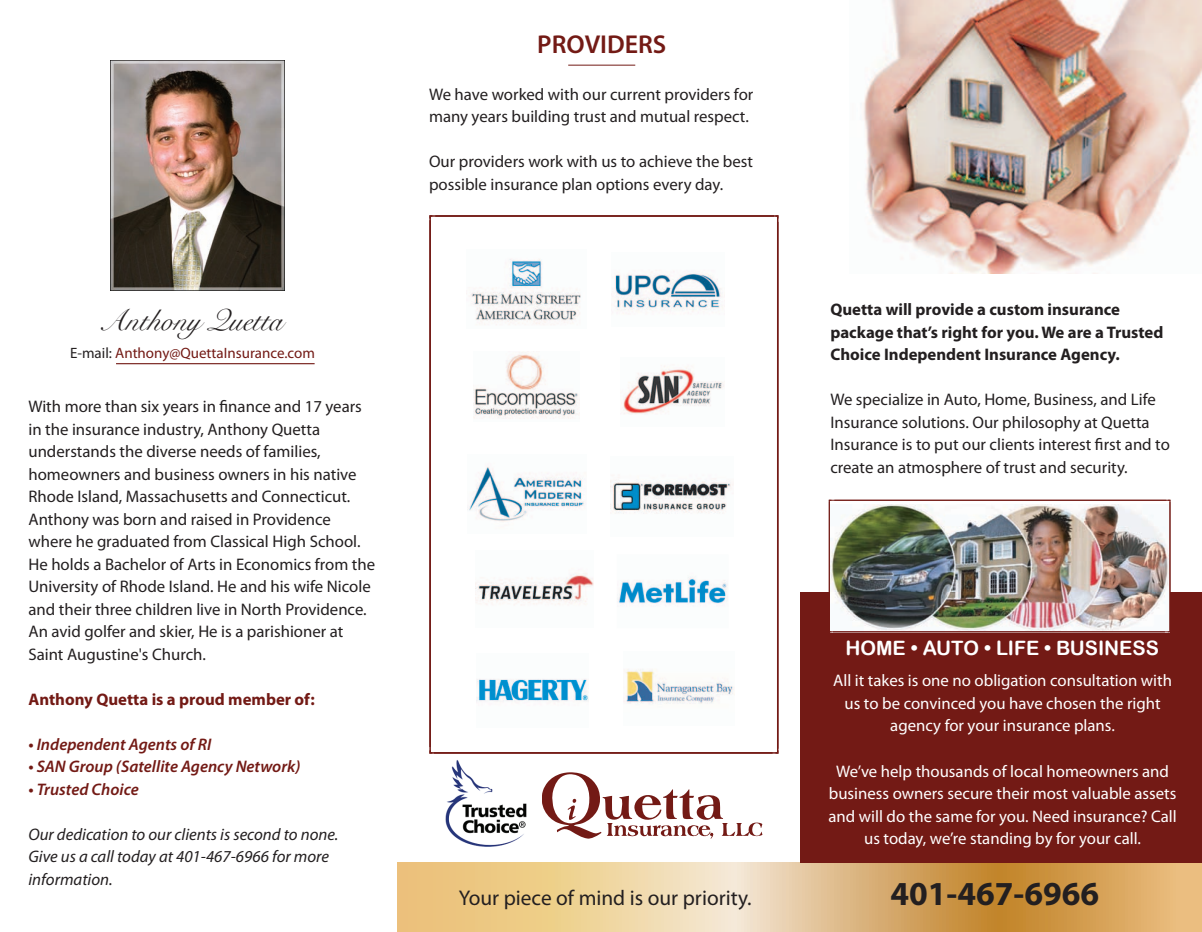
<style>
.page{position:relative;width:1202px;height:932px;background:#fff}
.page>*{position:absolute;margin:0;border:0;box-sizing:border-box;transform-origin:0 0}
.t1{font:700 33.75px "Myriad Pro";color:#231f20}
.t2{font:29.7px "Snell Roundhand";color:#231f20}
.t3{font:600 25.95px "Myriad Pro";color:#731a15}
.t4{font:21.3px "Myriad Pro";color:#231f20}
.t5{font:19.8px "Arial Rounded MT Bold";color:#fff}
.t6{font:16.8px/22.5px "Myriad Pro";color:#231f20}
.t7{font:16.8px/22.5px "Myriad Pro";color:#fff;text-align:center}
.t8{font:700 16.8px/22.5px "Myriad Pro";color:#231f20}
.t9{font:italic 16.8px/22.5px "Myriad Pro";color:#231f20}
.t10{font:italic 600 16.8px "Myriad Pro";color:#731a15}
.t11{font:700 16.8px "Myriad Pro";color:#731a15}
.t12{font:15px "Myriad Pro";color:#731a15}
.s1{color:#231f20}
</style>
<div class="page">
<svg style="left:397px;top:862px;width:805px;height:70px;background:#e2bc80"></svg>
<svg style="left:774px;top:748px;width:5px;height:6px"></svg>
<hr style="left:434px;top:752px;width:338px;height:1px;background:#731a15">
<svg style="left:429px;top:748px;width:5px;height:6px"></svg>
<hr style="left:429px;top:220px;width:2px;height:527px;background:#731a15">
<svg style="left:429px;top:215px;width:5px;height:5px"></svg>
<hr style="left:435px;top:215px;width:339px;height:2px;background:#731a15">
<svg style="left:774px;top:215px;width:5px;height:5px"></svg>
<hr style="left:777px;top:222px;width:1px;height:526px;background:#731a15">
<img style="left:111px;top:60px;width:174px;height:230px">
<img style="left:467px;top:466px;width:117px;height:56px">
<img style="left:473px;top:352px;width:106px;height:67px">
<img style="left:621px;top:366px;width:103px;height:48px">
<img style="left:475px;top:573px;width:118px;height:32px">
<img style="left:611px;top:477px;width:122px;height:37px">
<img style="left:476px;top:679px;width:112px;height:23px">
<img style="left:617px;top:576px;width:111px;height:30px">
<img style="left:623px;top:669px;width:110px;height:35px">
<img style="left:471px;top:259px;width:110px;height:66px">
<img style="left:612px;top:270px;width:111px;height:44px">
<img style="left:863px;top:0;width:339px;height:273px">
<hr style="left:568px;top:65px;width:67px;height:1px;background:#731a15">
<svg style="left:542px;top:772px;width:220px;height:67px"></svg>
<div style="left:800px;top:592px;width:402px;height:271px;background:#731a15"></div>
<img style="left:831px;top:504px;width:337px;height:126px">
<hr style="left:829px;top:501px;width:1px;height:129px;background:#731a15">
<hr style="left:834px;top:500px;width:332px;height:1px;background:#731a15">
<hr style="left:1169px;top:501px;width:1px;height:129px;background:#731a15">
<img style="left:445px;top:760px;width:82px;height:87px">
<hr style="left:116px;top:363px;width:198px;height:1px;background:#731a15">
<h2 class="t2" style="left:98px;top:304px;width:186px">Anthony Quetta</h2>
<p class="t12" style="left:70px;top:345px;width:246px"><span class="s1">E-mail:</span> Anthony@QuettaInsurance.com</p>
<p class="t6" style="left:28px;top:395px;width:348px">With more than six years in finance and 17 years in the insurance industry, Anthony Quetta understands the diverse needs of families, homeowners and business owners in his native Rhode Island, Massachusetts and Connecticut.<br>Anthony was born and raised in Providence where he graduated from Classical High School.<br>He holds a Bachelor of Arts in Economics from the University of Rhode Island. He and his wife Nicole and their three children live in North Providence.<br>An avid golfer and skier, He is a parishioner at Saint Augustine's Church.</p>
<p class="t11" style="left:28px;top:689px;width:288px">Anthony Quetta is a proud member of:</p>
<p class="t10" style="left:28px;top:735px;width:184px">• Independent Agents of RI</p>
<p class="t10" style="left:28px;top:757px;width:274px">• SAN Group (Satellite Agency Network)</p>
<p class="t10" style="left:28px;top:780px;width:112px">• Trusted Choice</p>
<p class="t9" style="left:28px;top:823px;width:311px">Our dedication to our clients is second to none.<br>Give us a call today at 401-467-6966 for more information.</p>
<h3 class="t3" style="left:537px;top:30px;width:131px">PROVIDERS</h3>
<p class="t6" style="left:429px;top:83px;width:326px">We have worked with our current providers for many years building trust and mutual respect.</p>
<p class="t6" style="left:429px;top:151px;width:325px">Our providers work with us to achieve the best possible insurance plan options every day.</p>
<p class="t8" style="left:830px;top:299px;width:334px">Quetta will provide a custom insurance package that’s right for you. We are a Trusted<br>Choice Independent Insurance Agency.</p>
<p class="t6" style="left:830px;top:389px;width:341px">We specialize in Auto, Home, Business, and Life Insurance solutions. Our philosophy at Quetta Insurance is to put our clients interest first and to create an atmosphere of trust and security.</p>
<p class="t5" style="left:845px;top:636px;width:315px">HOME • AUTO • LIFE • BUSINESS</p>
<p class="t7" style="left:833px;top:670px;width:340px">All it takes is one no obligation consultation with us to be convinced you have chosen the right agency for your insurance plans.</p>
<p class="t7" style="left:828px;top:760px;width:350px">We’ve help thousands of local homeowners and business owners secure their most valuable assets and will do the same for you. Need insurance? Call us today, we’re standing by for your call.</p>
<p class="t4" style="left:459px;top:885px;width:294px">Your piece of mind is our priority.</p>
<h1 class="t1" style="left:890px;top:874px;width:210px">401-467-6966</h1>
</div>
